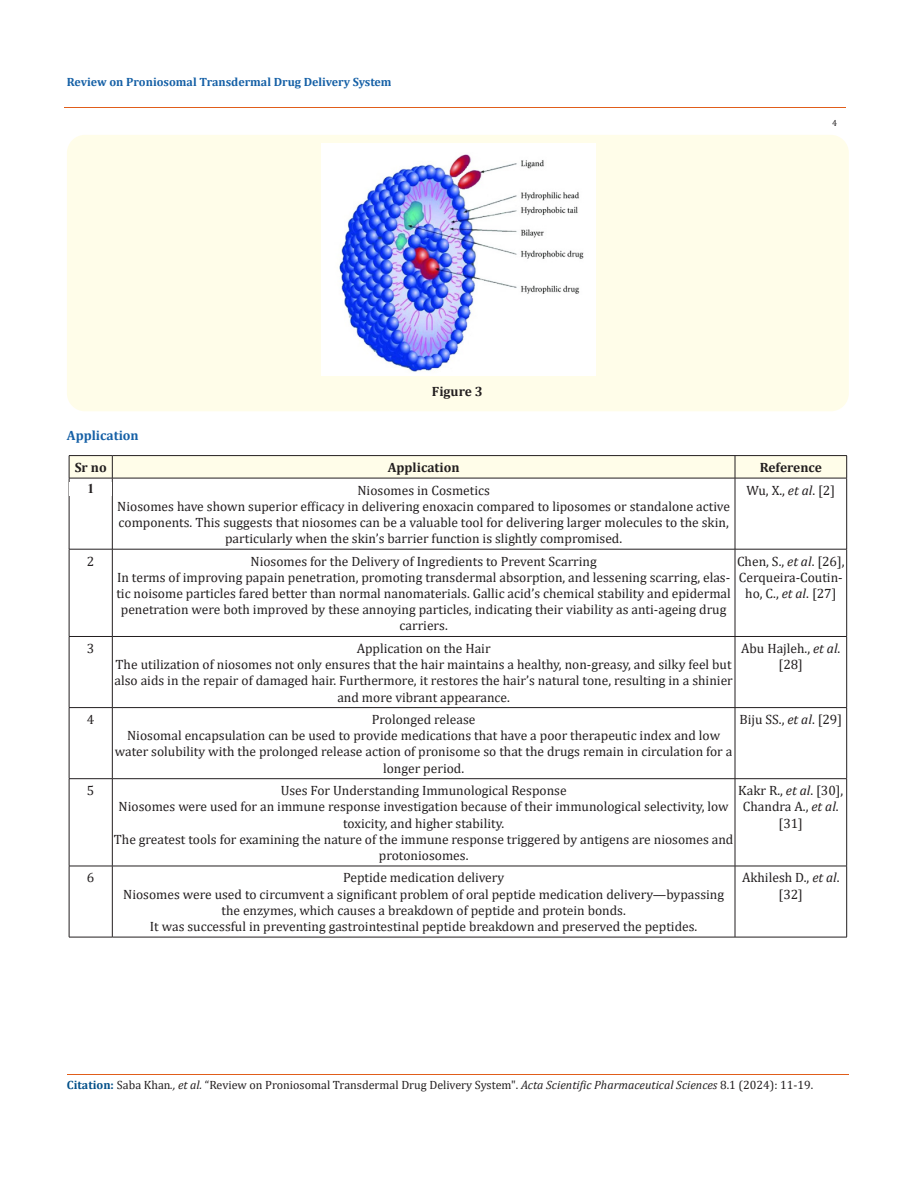
<style>
.page{position:relative;width:917px;height:1188px;background:#fff}
.page>*{position:absolute;margin:0;border:0;box-sizing:border-box;transform-origin:0 0}
.t1{font:13.5px/16.2px "Cambria";color:#231f20;text-align:center}
.t2{font:700 13.5px "Cambria";color:#231f20}
.t3{font:700 13.5px "Cambria";color:#1560a6}
.Heading_2{font:700 13.5px "Times New Roman";color:#231f20}
.t4{font:12px "Cambria";color:#231f20}
.t5{font:700 12px "Cambria";color:#1560a6}
.t6{font:9px "Cambria";color:#231f20}
.s1{font-style:italic}
.s2{font-weight:700;color:#035089}
</style>
<div class="page">
<div style="left:67px;top:135px;width:781px;height:276px;background:#fffde9;border-radius:18px"></div>
<img style="left:322px;top:143px;width:273px;height:233px">
<hr style="left:69px;top:455px;width:43px;height:1px;background:#231f20">
<hr style="left:112px;top:455px;width:623px;height:1px;background:#231f20">
<hr style="left:735px;top:455px;width:111px;height:1px;background:#231f20">
<svg style="left:69px;top:456px;width:778px;height:22px;background:#f9f7e3"></svg>
<hr style="left:69px;top:478px;width:43px;height:1px;background:#231f20">
<hr style="left:69px;top:478px;width:1px;height:71px;background:#231f20">
<hr style="left:112px;top:478px;width:623px;height:1px;background:#231f20">
<hr style="left:112px;top:478px;width:1px;height:71px;background:#231f20">
<hr style="left:735px;top:478px;width:111px;height:1px;background:#231f20">
<hr style="left:734px;top:478px;width:1px;height:71px;background:#231f20">
<hr style="left:846px;top:478px;width:1px;height:71px;background:#231f20">
<hr style="left:69px;top:549px;width:43px;height:1px;background:#231f20">
<hr style="left:69px;top:549px;width:1px;height:87px;background:#231f20">
<hr style="left:112px;top:549px;width:623px;height:1px;background:#231f20">
<hr style="left:112px;top:549px;width:1px;height:87px;background:#231f20">
<hr style="left:735px;top:549px;width:111px;height:1px;background:#231f20">
<hr style="left:734px;top:549px;width:1px;height:87px;background:#231f20">
<hr style="left:846px;top:549px;width:1px;height:87px;background:#231f20">
<hr style="left:69px;top:636px;width:43px;height:1px;background:#231f20">
<hr style="left:69px;top:637px;width:1px;height:70px;background:#231f20">
<hr style="left:112px;top:636px;width:623px;height:1px;background:#231f20">
<hr style="left:112px;top:637px;width:1px;height:70px;background:#231f20">
<hr style="left:735px;top:636px;width:111px;height:1px;background:#231f20">
<hr style="left:734px;top:637px;width:1px;height:70px;background:#231f20">
<hr style="left:846px;top:637px;width:1px;height:70px;background:#231f20">
<hr style="left:69px;top:707px;width:43px;height:1px;background:#231f20">
<hr style="left:69px;top:708px;width:1px;height:71px;background:#231f20">
<hr style="left:112px;top:707px;width:623px;height:1px;background:#231f20">
<hr style="left:112px;top:708px;width:1px;height:71px;background:#231f20">
<hr style="left:735px;top:707px;width:111px;height:1px;background:#231f20">
<hr style="left:734px;top:708px;width:1px;height:71px;background:#231f20">
<hr style="left:846px;top:708px;width:1px;height:71px;background:#231f20">
<hr style="left:69px;top:778px;width:43px;height:1px;background:#231f20">
<hr style="left:69px;top:779px;width:1px;height:87px;background:#231f20">
<hr style="left:112px;top:778px;width:623px;height:1px;background:#231f20">
<hr style="left:112px;top:779px;width:1px;height:87px;background:#231f20">
<hr style="left:735px;top:778px;width:111px;height:1px;background:#231f20">
<hr style="left:734px;top:779px;width:1px;height:87px;background:#231f20">
<hr style="left:846px;top:779px;width:1px;height:87px;background:#231f20">
<hr style="left:69px;top:866px;width:43px;height:1px;background:#231f20">
<hr style="left:69px;top:866px;width:1px;height:71px;background:#231f20">
<hr style="left:112px;top:866px;width:623px;height:1px;background:#231f20">
<hr style="left:112px;top:866px;width:1px;height:71px;background:#231f20">
<hr style="left:735px;top:866px;width:111px;height:1px;background:#231f20">
<hr style="left:734px;top:866px;width:1px;height:71px;background:#231f20">
<hr style="left:846px;top:866px;width:1px;height:71px;background:#231f20">
<hr style="left:69px;top:937px;width:43px;height:1px;background:#231f20">
<hr style="left:112px;top:937px;width:623px;height:1px;background:#231f20">
<hr style="left:735px;top:937px;width:111px;height:1px;background:#231f20">
<div style="left:69px;top:483px;width:43px;height:13px;background:#fff"></div>
<hr style="left:64px;top:108px;width:781px;height:1px;background:#e05d1a">
<hr style="left:67px;top:1074px;width:781px;height:1px;background:#e05d1a">
<p class="t5" style="left:67px;top:73px;width:326px">Review on Proniosomal Transdermal Drug Delivery System</p>
<p class="t2" style="left:432px;top:382px;width:52px">Figure 3</p>
<p class="t6" style="left:832px;top:118px;width:6px">4</p>
<p class="t3" style="left:67px;top:426px;width:73px">Application</p>
<p class="t2" style="left:75px;top:458px;width:33px">Sr no</p>
<p class="t2" style="left:388px;top:458px;width:73px">Application</p>
<p class="t2" style="left:759px;top:458px;width:64px">Reference</p>
<p class="Heading_2" style="left:87px;top:479px;width:8px">1</p>
<p class="t1" style="left:117px;top:482px;width:614px">Niosomes in Cosmetics<br>Niosomes have shown superior efficacy in delivering enoxacin compared to liposomes or standalone active components. This suggests that niosomes can be a valuable tool for delivering larger molecules to the skin, particularly when the skin’s barrier function is slightly compromised.</p>
<p class="t1" style="left:746px;top:482px;width:90px">Wu, X., <span class="s1">et al</span>. [2]</p>
<p class="t1" style="left:87px;top:553px;width:9px">2</p>
<p class="t1" style="left:116px;top:553px;width:616px">Niosomes for the Delivery of Ingredients to Prevent Scarring<br>In terms of improving papain penetration, promoting transdermal absorption, and lessening scarring, elas&shy;tic noisome particles fared better than normal nanomaterials. Gallic acid’s chemical stability and epidermal penetration were both improved by these annoying particles, indicating their viability as anti-ageing drug carriers.</p>
<p class="t1" style="left:737px;top:553px;width:109px">Chen, S., <span class="s1">et al</span>. [26],<br>Cerqueira-Coutin&shy;ho, C., <span class="s1">et al</span>. [27]</p>
<p class="t1" style="left:87px;top:640px;width:9px">3</p>
<p class="t1" style="left:114px;top:640px;width:620px">Application on the Hair<br>The utilization of niosomes not only ensures that the hair maintains a healthy, non-greasy, and silky feel but also aids in the repair of damaged hair. Furthermore, it restores the hair’s natural tone, resulting in a shinier and more vibrant appearance.</p>
<p class="t1" style="left:741px;top:640px;width:101px">Abu Hajleh., <span class="s1">et al</span>. [28]</p>
<p class="t1" style="left:87px;top:711px;width:9px">4</p>
<p class="t1" style="left:115px;top:711px;width:619px">Prolonged release<br>Niosomal encapsulation can be used to provide medications that have a poor therapeutic index and low water solubility with the prolonged release action of pronisome so that the drugs remain in circulation for a longer period.</p>
<p class="t1" style="left:739px;top:711px;width:104px">Biju SS., <span class="s1">et al</span>. [29]</p>
<p class="t1" style="left:87px;top:782px;width:9px">5</p>
<p class="t1" style="left:114px;top:782px;width:621px">Uses For Understanding Immunological Response<br>Niosomes were used for an immune response investigation because of their immunological selectivity, low toxicity, and higher stability.<br>The greatest tools for examining the nature of the immune response triggered by antigens are niosomes and protoniosomes.</p>
<p class="t1" style="left:738px;top:782px;width:107px">Kakr R., <span class="s1">et al</span>. [30],<br>Chandra A., <span class="s1">et al</span>. [31]</p>
<p class="t1" style="left:87px;top:870px;width:9px">6</p>
<p class="t1" style="left:123px;top:870px;width:602px">Peptide medication delivery<br>Niosomes were used to circumvent a significant problem of oral peptide medication delivery—bypassing the enzymes, which causes a breakdown of peptide and protein bonds.<br>It was successful in preventing gastrointestinal peptide breakdown and preserved the peptides.</p>
<p class="t1" style="left:742px;top:870px;width:99px">Akhilesh D., <span class="s1">et al</span>. [32]</p>
<p class="t4" style="left:67px;top:1078px;width:747px"><span class="s2">Citation:</span> Saba Khan<span class="s1">., et al.</span> “Review on Proniosomal Transdermal Drug Delivery System". <span class="s1">Acta Scientific Pharmaceutical Sciences</span> 8.1 (2024): 11-19.</p>
</div>
